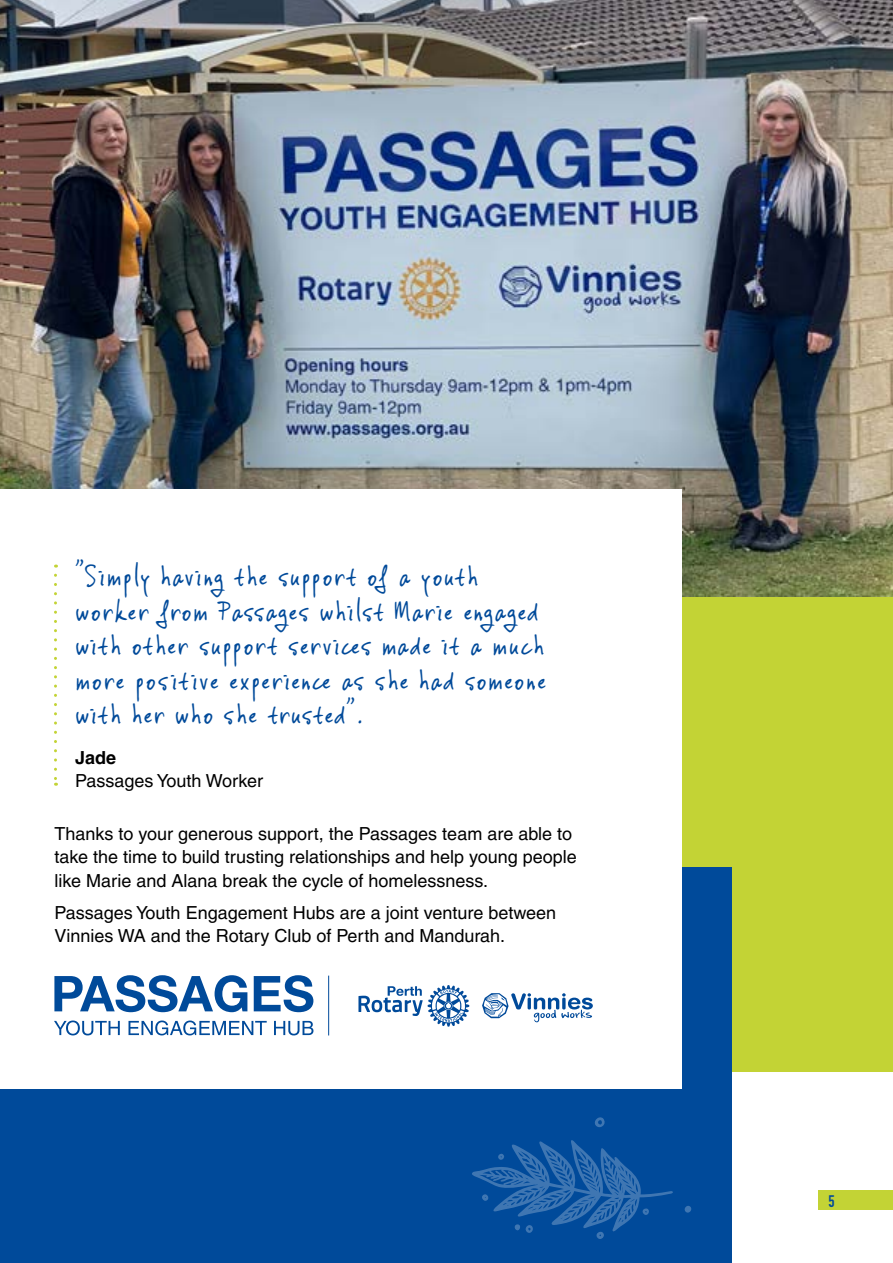
<style>
.page{position:relative;width:893px;height:1263px;background:#fff}
.page>*{position:absolute;margin:0;border:0;box-sizing:border-box;transform-origin:0 0}
.t1{font:31.5px/34.5px "Vinc Hand";color:#004a9a}
.t2{font:18px/23.4px "Helvetica LT Pro";color:#000}
.t3{font:700 18px "Helvetica LT Pro";color:#000}
.t4{font:700 16.5px "DIN Condensed";color:#004a9a}
</style>
<div class="page">
<div style="left:818px;top:1191px;width:75px;height:19px;background:#c3d335"></div>
<div style="left:334px;top:407px;width:559px;height:664px;background:#c3d335"></div>
<div style="left:0;top:868px;width:732px;height:395px;background:#004a9a"></div>
<img style="left:0;top:0;width:893px;height:596px">
<div style="left:0;top:489px;width:682px;height:600px;background:#fff"></div>
<svg style="left:54px;top:575px;width:3px;height:211px"></svg>
<svg style="left:54px;top:975px;width:193px;height:37px"></svg>
<svg style="left:254px;top:975px;width:59px;height:37px"></svg>
<svg style="left:54px;top:1020px;width:66px;height:15px"></svg>
<svg style="left:129px;top:1020px;width:138px;height:15px"></svg>
<svg style="left:274px;top:1021px;width:39px;height:14px"></svg>
<svg style="left:482px;top:993px;width:111px;height:29px"></svg>
<hr style="left:328px;top:975px;width:1px;height:60px;background:#004a9a">
<svg style="left:358px;top:985px;width:111px;height:42px"></svg>
<svg style="left:595px;top:1117px;width:10px;height:10px"></svg>
<svg style="left:472px;top:1140px;width:201px;height:99px"></svg>
<svg style="left:684px;top:1206px;width:8px;height:7px"></svg>
<h1 class="t1" style="left:75px;top:557px;width:473px">“Simply having the support of a youth worker from Passages whilst Marie engaged with other support services made it a much more positive experience as she had someone with her who she trusted”.</h1>
<p class="t3" style="left:75px;top:746px;width:43px">Jade</p>
<p class="t2" style="left:75px;top:769px;width:189px">Passages Youth Worker</p>
<p class="t2" style="left:54px;top:822px;width:524px">Thanks to your generous support, the Passages team are able to take the time to build trusting relationships and help young people like Marie and Alana break the cycle of homelessness.</p>
<p class="t2" style="left:54px;top:901px;width:503px">Passages Youth Engagement Hubs are a joint venture between<br>Vinnies WA and the Rotary Club of Perth and Mandurah.</p>
<p class="t4" style="left:828px;top:1190px;width:8px">5</p>
</div>
